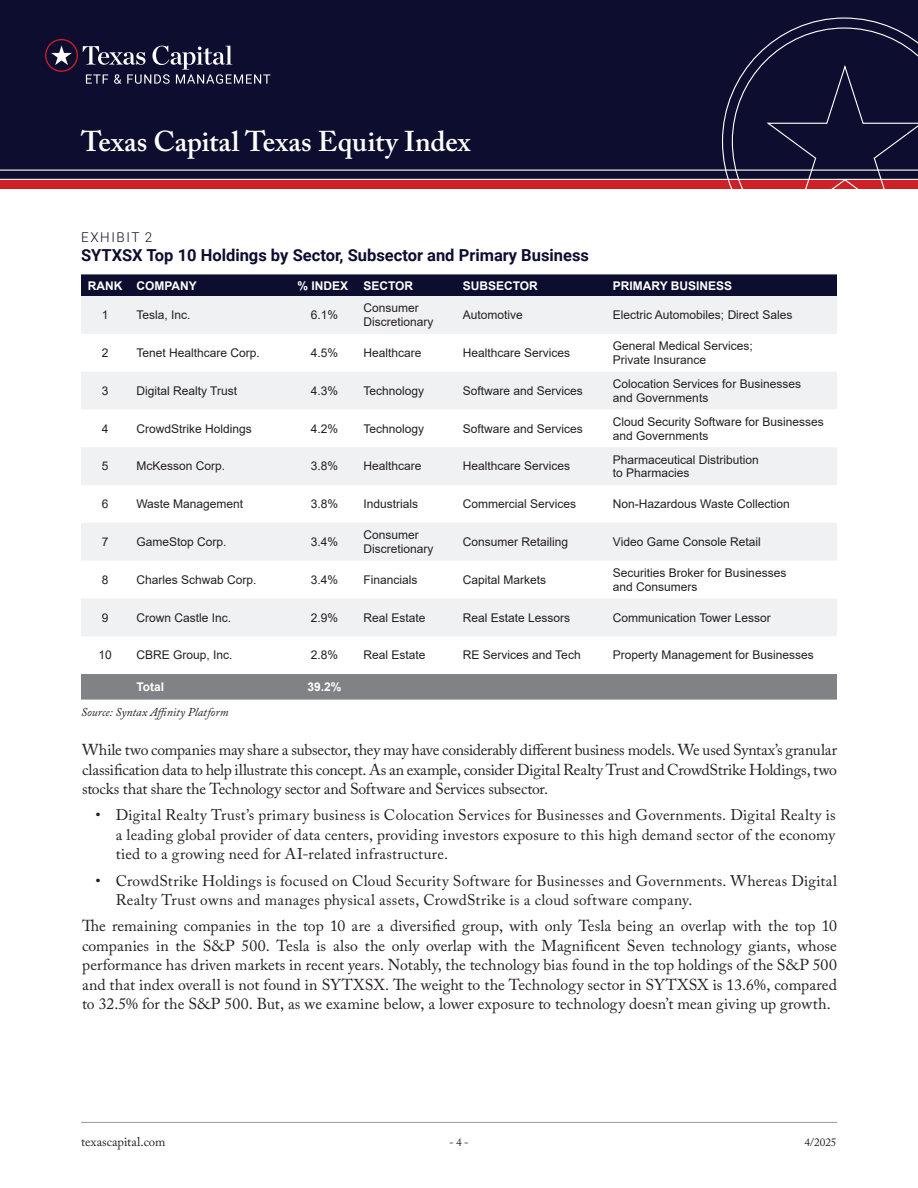
<style>
.page{position:relative;width:918px;height:1188px;background:#fff}
.page>*{position:absolute;margin:0;border:0;box-sizing:border-box;transform-origin:0 0}
.t1{font:600 28.5px "Adobe Caslon Pro";color:#fff}
.t2{font:700 16.5px "Roboto";color:#0d0d2f}
.Body_Text{font:15.75px/19.5px "Adobe Caslon Pro";letter-spacing:-.005em;color:#231f20;text-align:justify}
.t3{font:15.3px/19.5px "Adobe Caslon Pro";letter-spacing:.015em;color:#231f20;text-align:justify}
.t4{font:300 13.5px "Roboto";letter-spacing:.115em;color:#0d0d2f}
.t5{font:12.75px "Adobe Caslon Pro";letter-spacing:.005em;color:#231f20}
.t6{font:12px/13.8px "Arial";color:#231f20}
.t7{font:700 12px "Arial";color:#fff}
.Disclaimer{font:italic 12px "Adobe Caslon Pro";letter-spacing:.005em;color:#231f20}
.t8{font:11.25px "Adobe Caslon Pro";color:#231f20}
</style>
<div class="page">
<hr style="left:81px;top:1122px;width:756px;height:1px;background:#97999c">
<div style="left:0;top:0;width:918px;height:189px;background:#0d0d2f"></div>
<svg style="left:0;top:17px;width:918px;height:172px"></svg>
<div style="left:81px;top:274px;width:756px;height:22px;background:#0d0d2f"></div>
<svg style="left:81px;top:296px;width:756px;height:340px"></svg>
<svg style="left:81px;top:447px;width:756px;height:114px;fill:#f0f1f2"></svg>
<div style="left:81px;top:674px;width:756px;height:26px;background:#808285"></div>
<h1 class="t1" style="left:81px;top:125px;width:391px">Texas Capital Texas Equity Index</h1>
<p class="t4" style="left:81px;top:228px;width:73px">EXHIBIT 2</p>
<p class="t2" style="left:81px;top:244px;width:510px">SYTXSX Top 10 Holdings by Sector, Subsector and Primary Business</p>
<p class="t7" style="left:88px;top:277px;width:36px">RANK</p>
<p class="t7" style="left:136px;top:277px;width:62px">COMPANY</p>
<p class="t7" style="left:298px;top:277px;width:52px">% INDEX</p>
<p class="t7" style="left:363px;top:277px;width:51px">SECTOR</p>
<p class="t7" style="left:463px;top:277px;width:77px">SUBSECTOR</p>
<p class="t7" style="left:613px;top:277px;width:121px">PRIMARY BUSINESS</p>
<p class="t6" style="left:102px;top:308px;width:8px">1</p>
<p class="t6" style="left:136px;top:308px;width:56px">Tesla, Inc.</p>
<p class="t6" style="left:311px;top:308px;width:29px">6.1%</p>
<p class="t6" style="left:363px;top:301px;width:72px">Consumer<br>Discretionary</p>
<p class="t6" style="left:463px;top:308px;width:62px">Automotive</p>
<p class="t6" style="left:613px;top:308px;width:181px">Electric Automobiles; Direct Sales</p>
<p class="t6" style="left:102px;top:346px;width:8px">2</p>
<p class="t6" style="left:136px;top:346px;width:125px">Tenet Healthcare Corp.</p>
<p class="t6" style="left:311px;top:346px;width:29px">4.5%</p>
<p class="t6" style="left:363px;top:346px;width:60px">Healthcare</p>
<p class="t6" style="left:463px;top:346px;width:109px">Healthcare Services</p>
<p class="t6" style="left:613px;top:339px;width:142px">General Medical Services;<br>Private Insurance</p>
<p class="t6" style="left:102px;top:384px;width:8px">3</p>
<p class="t6" style="left:136px;top:384px;width:102px">Digital Realty Trust</p>
<p class="t6" style="left:311px;top:384px;width:29px">4.3%</p>
<p class="t6" style="left:363px;top:384px;width:62px">Technology</p>
<p class="t6" style="left:463px;top:384px;width:122px">Software and Services</p>
<p class="t6" style="left:613px;top:377px;width:190px">Colocation Services for Businesses and Governments</p>
<p class="t6" style="left:102px;top:422px;width:8px">4</p>
<p class="t6" style="left:136px;top:422px;width:117px">CrowdStrike Holdings</p>
<p class="t6" style="left:311px;top:422px;width:29px">4.2%</p>
<p class="t6" style="left:363px;top:422px;width:62px">Technology</p>
<p class="t6" style="left:463px;top:422px;width:122px">Software and Services</p>
<p class="t6" style="left:613px;top:415px;width:212px">Cloud Security Software for Businesses and Governments</p>
<p class="t6" style="left:102px;top:459px;width:8px">5</p>
<p class="t6" style="left:136px;top:459px;width:90px">McKesson Corp.</p>
<p class="t6" style="left:311px;top:459px;width:29px">3.8%</p>
<p class="t6" style="left:363px;top:459px;width:60px">Healthcare</p>
<p class="t6" style="left:463px;top:459px;width:109px">Healthcare Services</p>
<p class="t6" style="left:613px;top:452px;width:148px">Pharmaceutical Distribution to Pharmacies</p>
<p class="t6" style="left:102px;top:497px;width:8px">6</p>
<p class="t6" style="left:136px;top:497px;width:108px">Waste Management</p>
<p class="t6" style="left:311px;top:497px;width:29px">3.8%</p>
<p class="t6" style="left:363px;top:497px;width:56px">Industrials</p>
<p class="t6" style="left:463px;top:497px;width:115px">Commercial Services</p>
<p class="t6" style="left:613px;top:497px;width:178px">Non-Hazardous Waste Collection</p>
<p class="t6" style="left:102px;top:535px;width:8px">7</p>
<p class="t6" style="left:136px;top:535px;width:92px">GameStop Corp.</p>
<p class="t6" style="left:311px;top:535px;width:29px">3.4%</p>
<p class="t6" style="left:363px;top:528px;width:72px">Consumer<br>Discretionary</p>
<p class="t6" style="left:463px;top:535px;width:107px">Consumer Retailing</p>
<p class="t6" style="left:613px;top:535px;width:149px">Video Game Console Retail</p>
<p class="t6" style="left:102px;top:573px;width:8px">8</p>
<p class="t6" style="left:136px;top:573px;width:122px">Charles Schwab Corp.</p>
<p class="t6" style="left:311px;top:573px;width:29px">3.4%</p>
<p class="t6" style="left:363px;top:573px;width:56px">Financials</p>
<p class="t6" style="left:463px;top:573px;width:85px">Capital Markets</p>
<p class="t6" style="left:613px;top:566px;width:175px">Securities Broker for Businesses and Consumers</p>
<p class="t6" style="left:102px;top:611px;width:8px">9</p>
<p class="t6" style="left:136px;top:611px;width:96px">Crown Castle Inc.</p>
<p class="t6" style="left:311px;top:611px;width:29px">2.9%</p>
<p class="t6" style="left:363px;top:611px;width:64px">Real Estate</p>
<p class="t6" style="left:463px;top:611px;width:109px">Real Estate Lessors</p>
<p class="t6" style="left:613px;top:611px;width:159px">Communication Tower Lessor</p>
<p class="t6" style="left:99px;top:648px;width:15px">10</p>
<p class="t6" style="left:136px;top:648px;width:98px">CBRE Group, Inc.</p>
<p class="t6" style="left:311px;top:648px;width:29px">2.8%</p>
<p class="t6" style="left:363px;top:648px;width:64px">Real Estate</p>
<p class="t6" style="left:463px;top:648px;width:119px">RE Services and Tech</p>
<p class="t6" style="left:613px;top:648px;width:202px">Property Management for Businesses</p>
<p class="t7" style="left:136px;top:679px;width:29px">Total</p>
<p class="t7" style="left:308px;top:679px;width:36px">39.2%</p>
<p class="Disclaimer" style="left:81px;top:705px;width:149px">Source: Syntax Affinity Platform</p>
<p class="Body_Text" style="left:82px;top:740px;width:757px">While two companies may share a subsector, they may have considerably different business models. We used Syntax’s granular classification data to help illustrate this concept. As an example, consider Digital Realty Trust and CrowdStrike Holdings, two stocks that share the Technology sector and Software and Services subsector.</p>
<p class="t3" style="left:116px;top:805px;width:721px;text-indent:-20px">• Digital Realty Trust’s primary business is Colocation Services for Businesses and Governments. Digital Realty is a leading global provider of data centers, providing investors exposure to this high demand sector of the economy tied to a growing need for AI-related infrastructure.</p>
<p class="t3" style="left:116px;top:871px;width:723px;text-indent:-20px">• CrowdStrike Holdings is focused on Cloud Security Software for Businesses and Governments. Whereas Digital<br>Realty Trust owns and manages physical assets, CrowdStrike is a cloud software company.</p>
<p class="Body_Text" style="left:82px;top:916px;width:756px">The remaining companies in the top 10 are a diversified group, with only Tesla being an overlap with the top 10 companies in the S&amp;P 500. Tesla is also the only overlap with the Magnificent Seven technology giants, whose performance has driven markets in recent years. Notably, the technology bias found in the top holdings of the S&amp;P 500 and that index overall is not found in SYTXSX. The weight to the Technology sector in SYTXSX is 13.6%, compared to 32 .5% for the S&amp;P 500. But, as we examine below, a lower exposure to technology doesn’t mean giving up growth.</p>
<p class="t5" style="left:81px;top:1134px;width:86px">texascapital.com</p>
<p class="t8" style="left:449px;top:1135px;width:21px">- 4 -</p>
<p class="t8" style="left:805px;top:1135px;width:33px">4/2025</p>
</div>
